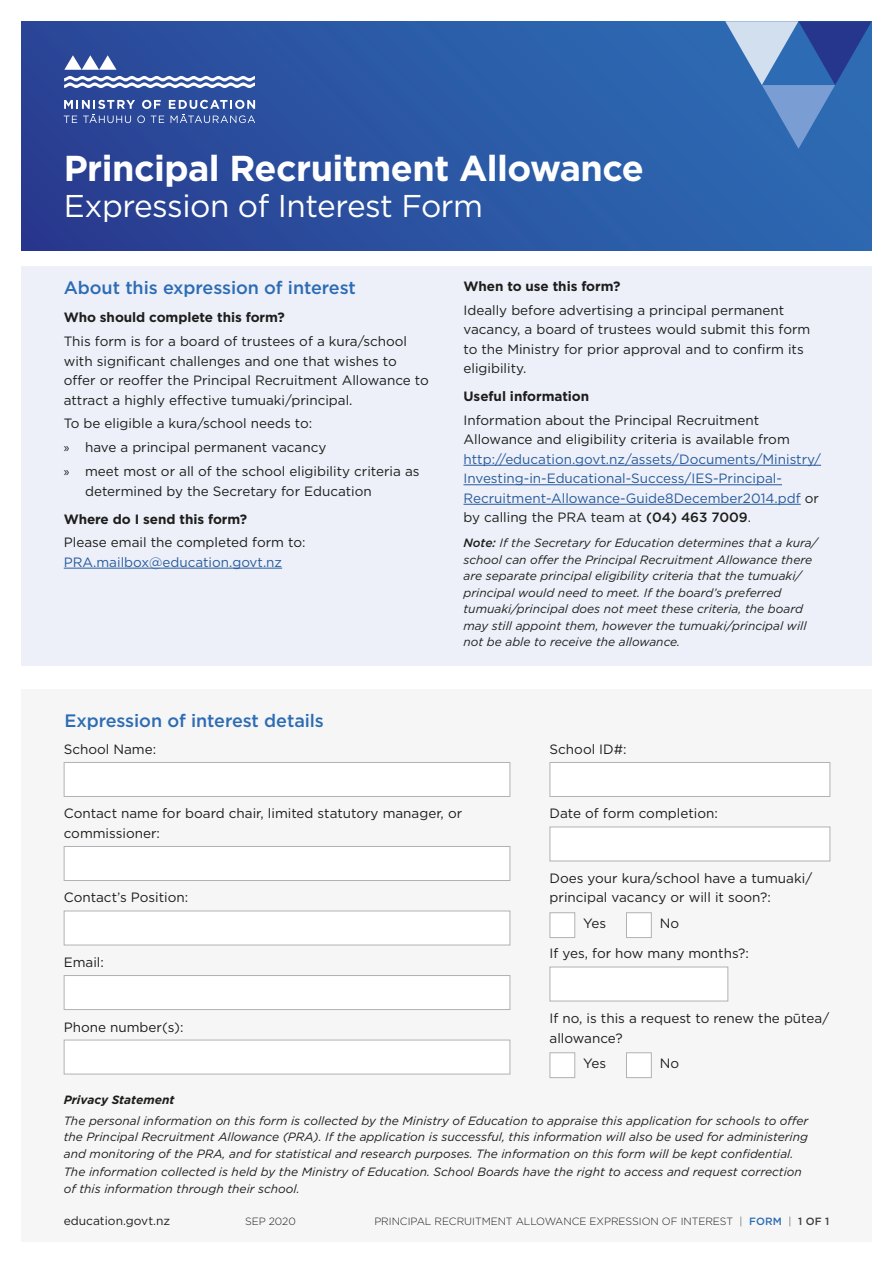
<style>
.page{position:relative;width:893px;height:1263px;background:#fff}
.page>*{position:absolute;margin:0;border:0;box-sizing:border-box;transform-origin:0 0}
.t1{font:700 36px "Gotham";letter-spacing:-.015em;color:#fff}
.t2{font:31.5px "Gotham";letter-spacing:-.015em;color:#fff}
.Blue_Subhead{font:500 18px "Gotham";letter-spacing:-.005em;color:#2d6cb4}
.BODY_Text{font:13.5px/19.5px "Gotham";color:#1d1d1b}
.BODY_Text-2{font:13.5px/19.5px "Gotham";color:#275b9c}
.BODY_Text-3{font:700 13.5px "Gotham";letter-spacing:-.005em;color:#1d1d1b}
.BODY_Text-4{font:italic 12px/16.5px "Gotham";color:#1d1d1b}
.BODY_Text-5{font:12px "Gotham";color:#1d1d1b}
.BODY_Text-6{font:italic 700 12px "Gotham";color:#1d1d1b}
.Footer{font:300 10.5px "Gotham";letter-spacing:-.005em;color:#1d1d1b}
.s1{font-family:"Myriad Pro"}
.s2{color:#275b9c}
.s3{color:#1d1d1b}
.s4{font-weight:500;color:#1d1d1b}
.s5{font-weight:500}
.s6{color:#3d3d3c}
.s7{font-weight:500;color:#2d6cb4}
.s8{font-weight:500;color:#3d3d3c}
</style>
<div class="page">
<div style="left:21px;top:689px;width:851px;height:553px;background:#f6f6f6"></div>
<div style="left:21px;top:21px;width:851px;height:230px;background:linear-gradient(to right,#2a4093,#2d6db5)"></div>
<svg style="left:725px;top:21px;width:147px;height:128px;background:#4a78b8"></svg>
<div style="left:21px;top:266px;width:851px;height:399px;background:#edf0f9"></div>
<hr style="left:64px;top:568px;width:218px;height:1px;background:#275b9c">
<hr style="left:463px;top:465px;width:358px;height:1px;background:#275b9c">
<hr style="left:463px;top:484px;width:319px;height:1px;background:#275b9c">
<hr style="left:463px;top:504px;width:338px;height:1px;background:#275b9c">
<div style="left:64px;top:762px;width:446px;height:35px;background:#fff;border:1px solid #b2b2b2"></div>
<div style="left:64px;top:846px;width:446px;height:35px;background:#fff;border:1px solid #b2b2b2"></div>
<div style="left:64px;top:911px;width:446px;height:34px;background:#fff;border:1px solid #b2b2b2"></div>
<div style="left:64px;top:975px;width:446px;height:35px;background:#fff;border:1px solid #b2b2b2"></div>
<div style="left:64px;top:1040px;width:446px;height:34px;background:#fff;border:1px solid #b2b2b2"></div>
<svg style="left:64px;top:100px;width:191px;height:23px;background:#5971af"></svg>
<svg style="left:64px;top:55px;width:52px;height:15px"></svg>
<svg style="left:64px;top:76px;width:191px;height:12px"></svg>
<div style="left:550px;top:762px;width:280px;height:35px;background:#fff;border:1px solid #b2b2b2"></div>
<div style="left:550px;top:827px;width:280px;height:34px;background:#fff;border:1px solid #b2b2b2"></div>
<div style="left:550px;top:912px;width:25px;height:26px;background:#fff;border:1px solid #b2b2b2"></div>
<div style="left:626px;top:912px;width:26px;height:26px;background:#fff;border:1px solid #b2b2b2"></div>
<div style="left:550px;top:967px;width:178px;height:34px;background:#fff;border:1px solid #b2b2b2"></div>
<div style="left:550px;top:1052px;width:25px;height:26px;background:#fff;border:1px solid #b2b2b2"></div>
<div style="left:626px;top:1052px;width:26px;height:26px;background:#fff;border:1px solid #b2b2b2"></div>
<p class="t1" style="left:64px;top:144px;width:582px">Principal Recruitment Allowance</p>
<p class="t2" style="left:64px;top:185px;width:421px">Expression of Interest Form</p>
<p class="Blue_Subhead" style="left:64px;top:276px;width:294px">About this expression of interest</p>
<p class="BODY_Text-3" style="left:64px;top:309px;width:223px">Who should complete this form?</p>
<p class="BODY_Text" style="left:64px;top:331px;width:367px">This form is for a board of trustees of a kura/school with significant challenges and one that wishes to offer or reoffer the Principal Recruitment Allowance to attract a highly effective tumuaki/principal.</p>
<p class="BODY_Text" style="left:64px;top:414px;width:250px">To be eligible a kura/school needs to:</p>
<p class="BODY_Text" style="left:64px;top:437px;width:264px"><span class="s1">»</span> have a principal permanent vacancy</p>
<p class="BODY_Text" style="left:85px;top:461px;width:336px;text-indent:-21px"><span class="s1">»</span> meet most or all of the school eligibility criteria as determined by the Secretary for Education</p>
<p class="BODY_Text-3" style="left:64px;top:510px;width:185px">Where do I send this form?</p>
<p class="BODY_Text" style="left:64px;top:532px;width:243px">Please email the completed form to:<br><span class="s2">PRA.mailbox@education.govt.nz</span></p>
<p class="Blue_Subhead" style="left:64px;top:709px;width:261px">Expression of interest details</p>
<p class="BODY_Text" style="left:64px;top:739px;width:94px">School Name:</p>
<p class="BODY_Text-3" style="left:463px;top:277px;width:158px">When to use this form?</p>
<p class="BODY_Text" style="left:463px;top:300px;width:348px">Ideally before advertising a principal permanent vacancy, a board of trustees would submit this form to the Ministry for prior approval and to confirm its eligibility.</p>
<p class="BODY_Text-3" style="left:463px;top:387px;width:127px">Useful information</p>
<p class="BODY_Text-2" style="left:463px;top:410px;width:359px"><span class="s3">Information about the Principal Recruitment Allowance and eligibility criteria is available from </span>http://education.govt.nz/assets/Documents/Ministry/ Investing-in-Educational-Success/IES-Principal-Recruitment-Allowance-Guide8December2014.pdf <span class="s3">or by calling the PRA team at</span> <span class="s4">(04) 463 7009</span><span class="s3">.</span></p>
<p class="BODY_Text-4" style="left:463px;top:535px;width:356px"><span class="s5">Note:</span> If the Secretary for Education determines that a kura/ school can offer the Principal Recruitment Allowance there are separate principal eligibility criteria that the tumuaki/ principal would need to meet. If the board’s preferred tumuaki/principal does not meet these criteria, the board may still appoint them, however the tumuaki/principal will not be able to receive the allowance.</p>
<p class="BODY_Text" style="left:550px;top:739px;width:79px">School ID#:</p>
<p class="BODY_Text" style="left:64px;top:804px;width:400px">Contact name for board chair, limited statutory manager, or commissioner:</p>
<p class="BODY_Text" style="left:64px;top:888px;width:126px">Contact’s Position:</p>
<p class="BODY_Text" style="left:64px;top:952px;width:42px">Email:</p>
<p class="BODY_Text" style="left:64px;top:1017px;width:121px">Phone number(s):</p>
<p class="BODY_Text" style="left:550px;top:804px;width:170px">Date of form completion:</p>
<p class="BODY_Text" style="left:550px;top:868px;width:264px">Does your kura/school have a tumuaki/ principal vacancy or will it soon?:</p>
<p class="BODY_Text" style="left:583px;top:913px;width:24px">Yes</p>
<p class="BODY_Text" style="left:660px;top:913px;width:21px">No</p>
<p class="BODY_Text" style="left:550px;top:944px;width:201px">If yes, for how many months?:</p>
<p class="BODY_Text" style="left:550px;top:1008px;width:281px">If no, is this a request to renew the pūtea/ allowance?</p>
<p class="BODY_Text" style="left:583px;top:1053px;width:24px">Yes</p>
<p class="BODY_Text" style="left:660px;top:1053px;width:21px">No</p>
<p class="BODY_Text-6" style="left:64px;top:1092px;width:112px">Privacy Statement</p>
<p class="BODY_Text-4" style="left:64px;top:1112px;width:746px;text-align:justify">The personal information on this form is collected by the Ministry of Education to appraise this application for schools to offer the Principal Recruitment Allowance (PRA). If the application is successful, this information will also be used for administering and monitoring of the PRA, and for statistical and research purposes. The information on this form will be kept confidential.</p>
<p class="BODY_Text-4" style="left:64px;top:1164px;width:740px">The information collected is held by the Ministry of Education. School Boards have the right to access and request correction of this information through their school.</p>
<p class="BODY_Text-5" style="left:64px;top:1213px;width:108px">education.govt.nz</p>
<p class="Footer" style="left:245px;top:1214px;width:52px">SEP 2020</p>
<p class="Footer" style="left:374px;top:1214px;width:456px">PRINCIPAL RECRUITMENT ALLOWANCE EXPRESSION OF INTEREST <span class="s6">|</span> <span class="s7">FORM</span> <span class="s6">|</span> <span class="s8">1 OF 1</span></p>
</div>
